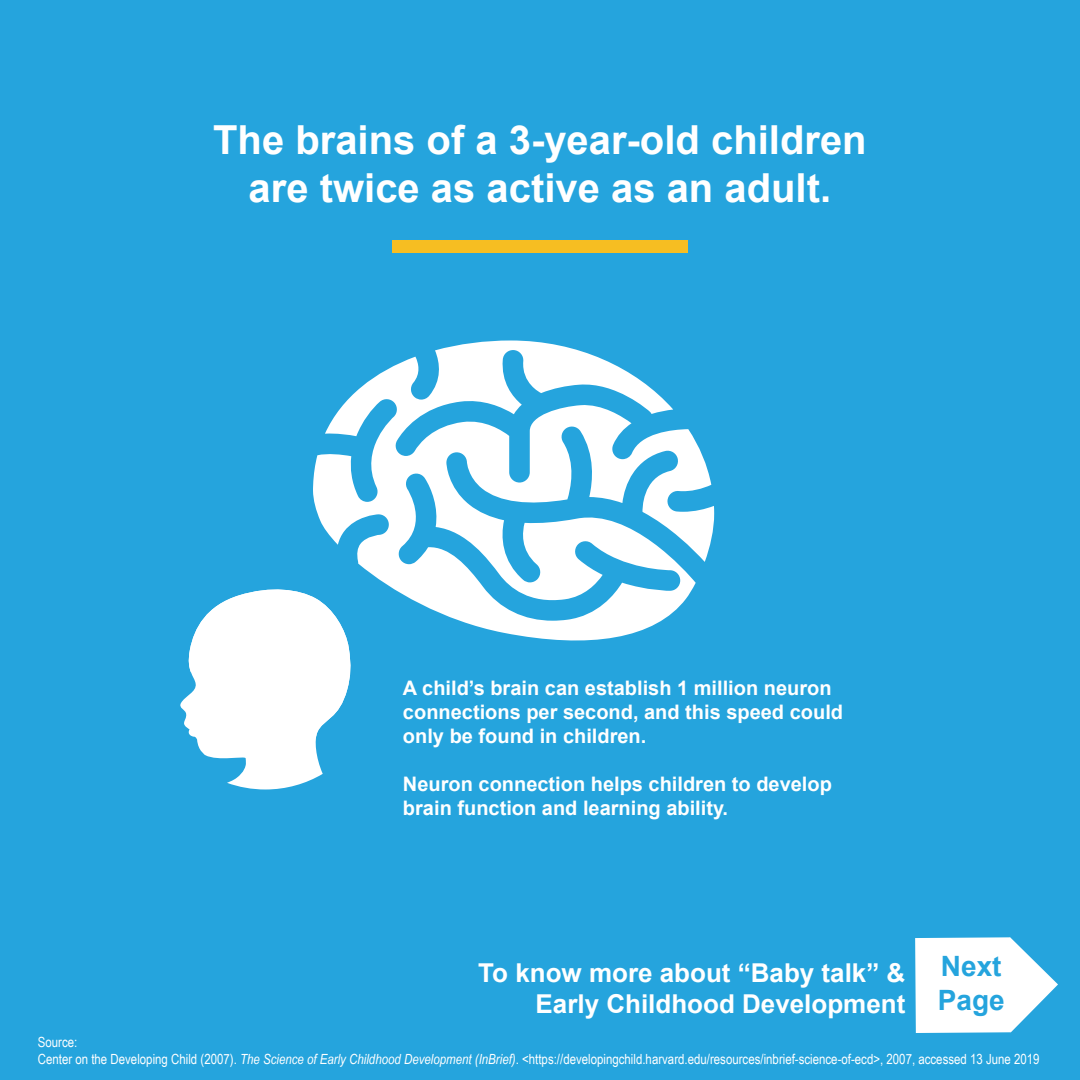
<style>
.page{position:relative;width:1080px;height:1080px;background:#25a4dd}
.page>*{position:absolute;margin:0;border:0;box-sizing:border-box;transform-origin:0 0}
.t1{font:700 40px/48px "Arial";color:#fff;text-align:center}
.t2{font:700 28px/33.6px "Arial";color:#25a4dd}
.t3{font:700 26px/31.2px "Arial";color:#fff;text-align:right}
.t4{font:700 20px/24px "Arial";color:#fff}
.t5{font:14px/16.8px "Arial Narrow";color:#fff}
.s1{font-style:italic}
</style>
<div class="page">
<svg style="left:915px;top:937px;width:143px;height:96px"></svg>
<div style="left:392px;top:241px;width:296px;height:12px;background:#f6be22"></div>
<svg style="left:313px;top:340px;width:401px;height:301px"></svg>
<svg style="left:398px;top:472px;width:282px;height:149px"></svg>
<svg style="left:180px;top:585px;width:172px;height:205px"></svg>
<h1 class="t1" style="left:213px;top:116px;width:655px">The brains of a 3-year-old children are twice as active as an adult.</h1>
<h3 class="t4" style="left:403px;top:676px;width:442px">A child’s brain can establish 1 million neuron connections per second, and this speed could only be found in children.</h3>
<h3 class="t4" style="left:403px;top:772px;width:430px">Neuron connection helps children to develop brain function and learning ability.</h3>
<h3 class="t3" style="left:478px;top:958px;width:429px">To know more about “Baby talk” &amp;<br>Early Childhood Development</h3>
<h2 class="t2" style="left:938px;top:950px;width:68px">Next<br>Page</h2>
<p class="t5" style="left:38px;top:1034px;width:1003px">Source:<br>Center on the Developing Child (2007). <span class="s1">The Science of Early Childhood Development (InBrief)</span>. &lt;https://developingchild.harvard.edu/resources/inbrief-science-of-ecd&gt;, 2007, accessed 13 June 2019</p>
</div>
